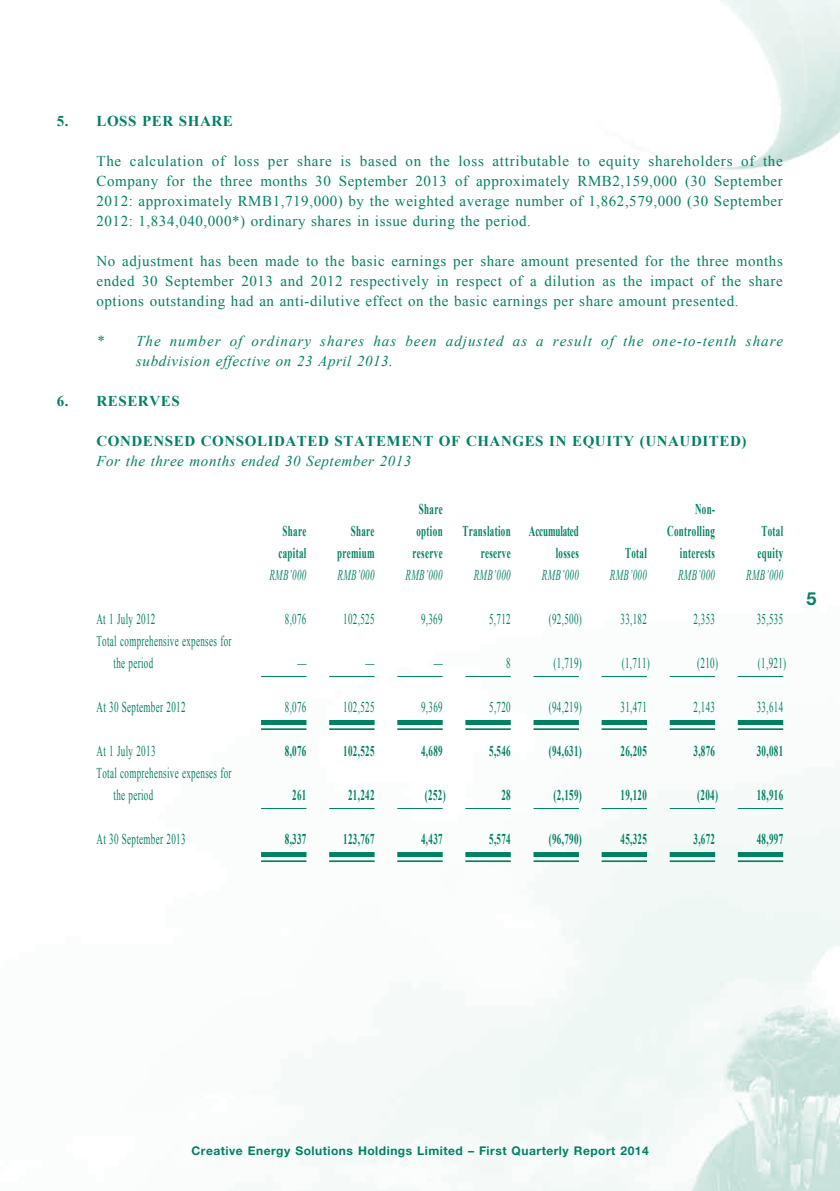
<style>
.page{position:relative;width:840px;height:1191px;background:#fff}
.page>*{position:absolute;margin:0;border:0;box-sizing:border-box;transform-origin:0 0}
.t1{font:700 18px "Helvetica Neue";color:#008164}
.t2{font:15px/20px "Times New Roman";letter-spacing:.035em;color:#008164;text-align:justify}
.t3{font:15px/22px "Times New Roman";letter-spacing:.035em;color:#008164;scale:.6 1}
.t4{font:700 15px/22px "Times New Roman";letter-spacing:.035em;color:#008164;text-align:right;scale:.6 1}
.t5{font:italic 15px/20px "Times New Roman";letter-spacing:.065em;color:#008164}
.t6{font:700 15px "Times New Roman";letter-spacing:.035em;color:#008164}
.t7{font:italic 15px "Times New Roman";letter-spacing:.035em;color:#008164;scale:.6 1}
.t8{font:italic 15px "Times New Roman";letter-spacing:.035em;color:#008164}
.t9{font:700 15px/22px "Times New Roman";letter-spacing:-.01em;color:#008164;text-align:right;scale:.6 1}
.t10{font:700 12px "Helvetica Neue";letter-spacing:.04em;color:#008164}
</style>
<div class="page">
<img style="left:261px;top:0;width:578px;height:1191px">
<hr style="left:261px;top:676px;width:45px;height:1px;background:#008164">
<hr style="left:329px;top:676px;width:45px;height:1px;background:#008164">
<hr style="left:397px;top:676px;width:45px;height:1px;background:#008164">
<hr style="left:465px;top:676px;width:45px;height:1px;background:#008164">
<hr style="left:533px;top:676px;width:45px;height:1px;background:#008164">
<hr style="left:601px;top:676px;width:45px;height:1px;background:#008164">
<hr style="left:669px;top:676px;width:45px;height:1px;background:#008164">
<hr style="left:737px;top:676px;width:45px;height:1px;background:#008164">
<div style="left:261px;top:720px;width:45px;height:5px;background:#008164"></div>
<hr style="left:261px;top:728px;width:45px;height:2px;background:#008164">
<div style="left:329px;top:720px;width:45px;height:5px;background:#008164"></div>
<hr style="left:329px;top:728px;width:45px;height:2px;background:#008164">
<div style="left:397px;top:720px;width:45px;height:5px;background:#008164"></div>
<hr style="left:397px;top:728px;width:45px;height:2px;background:#008164">
<div style="left:465px;top:720px;width:45px;height:5px;background:#008164"></div>
<hr style="left:465px;top:728px;width:45px;height:2px;background:#008164">
<div style="left:533px;top:720px;width:45px;height:5px;background:#008164"></div>
<hr style="left:533px;top:728px;width:45px;height:2px;background:#008164">
<div style="left:601px;top:720px;width:45px;height:5px;background:#008164"></div>
<hr style="left:601px;top:728px;width:45px;height:2px;background:#008164">
<div style="left:669px;top:720px;width:45px;height:5px;background:#008164"></div>
<hr style="left:669px;top:728px;width:45px;height:2px;background:#008164">
<div style="left:737px;top:720px;width:45px;height:5px;background:#008164"></div>
<hr style="left:737px;top:728px;width:45px;height:2px;background:#008164">
<hr style="left:261px;top:808px;width:45px;height:1px;background:#008164">
<hr style="left:329px;top:808px;width:45px;height:1px;background:#008164">
<hr style="left:397px;top:808px;width:45px;height:1px;background:#008164">
<hr style="left:465px;top:808px;width:45px;height:1px;background:#008164">
<hr style="left:533px;top:808px;width:45px;height:1px;background:#008164">
<hr style="left:601px;top:808px;width:45px;height:1px;background:#008164">
<hr style="left:669px;top:808px;width:45px;height:1px;background:#008164">
<hr style="left:737px;top:808px;width:45px;height:1px;background:#008164">
<div style="left:261px;top:852px;width:45px;height:5px;background:#008164"></div>
<hr style="left:261px;top:860px;width:45px;height:2px;background:#008164">
<div style="left:329px;top:852px;width:45px;height:5px;background:#008164"></div>
<hr style="left:329px;top:860px;width:45px;height:2px;background:#008164">
<div style="left:397px;top:852px;width:45px;height:5px;background:#008164"></div>
<hr style="left:397px;top:860px;width:45px;height:2px;background:#008164">
<div style="left:465px;top:852px;width:45px;height:5px;background:#008164"></div>
<hr style="left:465px;top:860px;width:45px;height:2px;background:#008164">
<div style="left:533px;top:852px;width:45px;height:5px;background:#008164"></div>
<hr style="left:533px;top:860px;width:45px;height:2px;background:#008164">
<div style="left:601px;top:852px;width:45px;height:5px;background:#008164"></div>
<hr style="left:601px;top:860px;width:45px;height:2px;background:#008164">
<div style="left:669px;top:852px;width:45px;height:5px;background:#008164"></div>
<hr style="left:669px;top:860px;width:45px;height:2px;background:#008164">
<div style="left:737px;top:852px;width:45px;height:5px;background:#008164"></div>
<hr style="left:737px;top:860px;width:45px;height:2px;background:#008164">
<p class="t6" style="left:57px;top:110px;width:178px">5. LOSS PER SHARE</p>
<p class="t2" style="left:96px;top:151px;width:687px">The calculation of loss per share is based on the loss attributable to equity shareholders of the Company for the three months 30 September 2013 of approximately RMB2,159,000 (30 September 2012: approximately RMB1,719,000) by the weighted average number of 1,862,579,000 (30 September 2012: 1,834,040,000*) ordinary shares in issue during the period.</p>
<p class="t2" style="left:96px;top:251px;width:687px">No adjustment has been made to the basic earnings per share amount presented for the three months ended 30 September 2013 and 2012 respectively in respect of a dilution as the impact of the share options outstanding had an anti-dilutive effect on the basic earnings per share amount presented.</p>
<p class="t5" style="left:136px;top:330px;width:648px;text-indent:-40px">* The number of ordinary shares has been adjusted as a result of the one-to-tenth share subdivision effective on 23 April 2013.</p>
<p class="t6" style="left:57px;top:390px;width:124px">6. RESERVES</p>
<p class="t6" style="left:96px;top:430px;width:651px">CONDENSED CONSOLIDATED STATEMENT OF CHANGES IN EQUITY (UNAUDITED)</p>
<p class="t8" style="left:96px;top:451px;width:316px">For the three months ended 30 September 2013</p>
<p class="t4" style="left:278px;top:519px;width:48px;text-align:left">Share capital</p>
<p class="t4" style="left:337px;top:519px;width:64px">Share premium</p>
<p class="t4" style="left:412px;top:497px;width:52px;text-align:center">Share option reserve</p>
<p class="t4" style="left:462px;top:519px;width:82px">Translation reserve</p>
<p class="t9" style="left:528px;top:519px;width:85px">Accumulated losses</p>
<p class="t4" style="left:624px;top:541px;width:38px">Total</p>
<p class="t4" style="left:666px;top:497px;width:81px">Non-<br>Controlling interests</p>
<p class="t4" style="left:757px;top:519px;width:44px;text-align:left">Total equity</p>
<p class="t7" style="left:269px;top:564px;width:63px">RMB’000</p>
<p class="t7" style="left:337px;top:564px;width:63px">RMB’000</p>
<p class="t7" style="left:405px;top:564px;width:63px">RMB’000</p>
<p class="t7" style="left:473px;top:564px;width:63px">RMB’000</p>
<p class="t7" style="left:541px;top:564px;width:63px">RMB’000</p>
<p class="t7" style="left:609px;top:564px;width:63px">RMB’000</p>
<p class="t7" style="left:677px;top:564px;width:63px">RMB’000</p>
<p class="t7" style="left:745px;top:564px;width:63px">RMB’000</p>
<p class="t3" style="left:96px;top:607px;width:100px">At 1 July 2012</p>
<p class="t3" style="left:285px;top:607px;width:37px">8,076</p>
<p class="t3" style="left:343px;top:607px;width:54px">102,525</p>
<p class="t3" style="left:421px;top:607px;width:37px">9,369</p>
<p class="t3" style="left:489px;top:607px;width:37px">5,712</p>
<p class="t3" style="left:548px;top:607px;width:57px">(92,500)</p>
<p class="t3" style="left:620px;top:607px;width:46px">33,182</p>
<p class="t3" style="left:693px;top:607px;width:37px">2,353</p>
<p class="t3" style="left:756px;top:607px;width:46px">35,535</p>
<p class="t3" style="left:113px;top:629px;width:198px;text-indent:-17px">Total comprehensive expenses for the period</p>
<p class="t3" style="left:297px;top:651px;width:16px">—</p>
<p class="t3" style="left:365px;top:651px;width:16px">—</p>
<p class="t3" style="left:433px;top:651px;width:16px">—</p>
<p class="t3" style="left:506px;top:651px;width:9px">8</p>
<p class="t3" style="left:553px;top:651px;width:49px">(1,719)</p>
<p class="t3" style="left:621px;top:651px;width:49px">(1,711)</p>
<p class="t3" style="left:696px;top:651px;width:36px">(210)</p>
<p class="t3" style="left:757px;top:651px;width:49px">(1,921)</p>
<p class="t3" style="left:96px;top:695px;width:150px">At 30 September 2012</p>
<p class="t3" style="left:285px;top:695px;width:37px">8,076</p>
<p class="t3" style="left:343px;top:695px;width:54px">102,525</p>
<p class="t3" style="left:421px;top:695px;width:37px">9,369</p>
<p class="t3" style="left:489px;top:695px;width:37px">5,720</p>
<p class="t3" style="left:548px;top:695px;width:57px">(94,219)</p>
<p class="t3" style="left:620px;top:695px;width:46px">31,471</p>
<p class="t3" style="left:693px;top:695px;width:37px">2,143</p>
<p class="t3" style="left:756px;top:695px;width:46px">33,614</p>
<p class="t3" style="left:96px;top:739px;width:100px">At 1 July 2013</p>
<p class="t4" style="left:285px;top:739px;width:37px">8,076</p>
<p class="t4" style="left:343px;top:739px;width:54px">102,525</p>
<p class="t4" style="left:421px;top:739px;width:37px">4,689</p>
<p class="t4" style="left:489px;top:739px;width:37px">5,546</p>
<p class="t4" style="left:548px;top:739px;width:57px">(94,631)</p>
<p class="t4" style="left:620px;top:739px;width:46px">26,205</p>
<p class="t4" style="left:693px;top:739px;width:37px">3,876</p>
<p class="t4" style="left:756px;top:739px;width:46px">30,081</p>
<p class="t3" style="left:113px;top:761px;width:198px;text-indent:-17px">Total comprehensive expenses for the period</p>
<p class="t4" style="left:292px;top:783px;width:25px">261</p>
<p class="t4" style="left:348px;top:783px;width:46px">21,242</p>
<p class="t4" style="left:424px;top:783px;width:36px">(252)</p>
<p class="t4" style="left:501px;top:783px;width:17px">28</p>
<p class="t4" style="left:553px;top:783px;width:49px">(2,159)</p>
<p class="t4" style="left:620px;top:783px;width:46px">19,120</p>
<p class="t4" style="left:696px;top:783px;width:36px">(204)</p>
<p class="t4" style="left:756px;top:783px;width:46px">18,916</p>
<p class="t3" style="left:96px;top:827px;width:150px">At 30 September 2013</p>
<p class="t4" style="left:285px;top:827px;width:37px">8,337</p>
<p class="t4" style="left:343px;top:827px;width:54px">123,767</p>
<p class="t4" style="left:421px;top:827px;width:37px">4,437</p>
<p class="t4" style="left:489px;top:827px;width:37px">5,574</p>
<p class="t4" style="left:548px;top:827px;width:57px">(96,790)</p>
<p class="t4" style="left:620px;top:827px;width:46px">45,325</p>
<p class="t4" style="left:693px;top:827px;width:37px">3,672</p>
<p class="t4" style="left:756px;top:827px;width:46px">48,997</p>
<p class="t1" style="left:806px;top:587px;width:12px">5</p>
<p class="t10" style="left:191px;top:1143px;width:458px">Creative Energy Solutions Holdings Limited – First Quarterly Report 2014</p>
</div>
